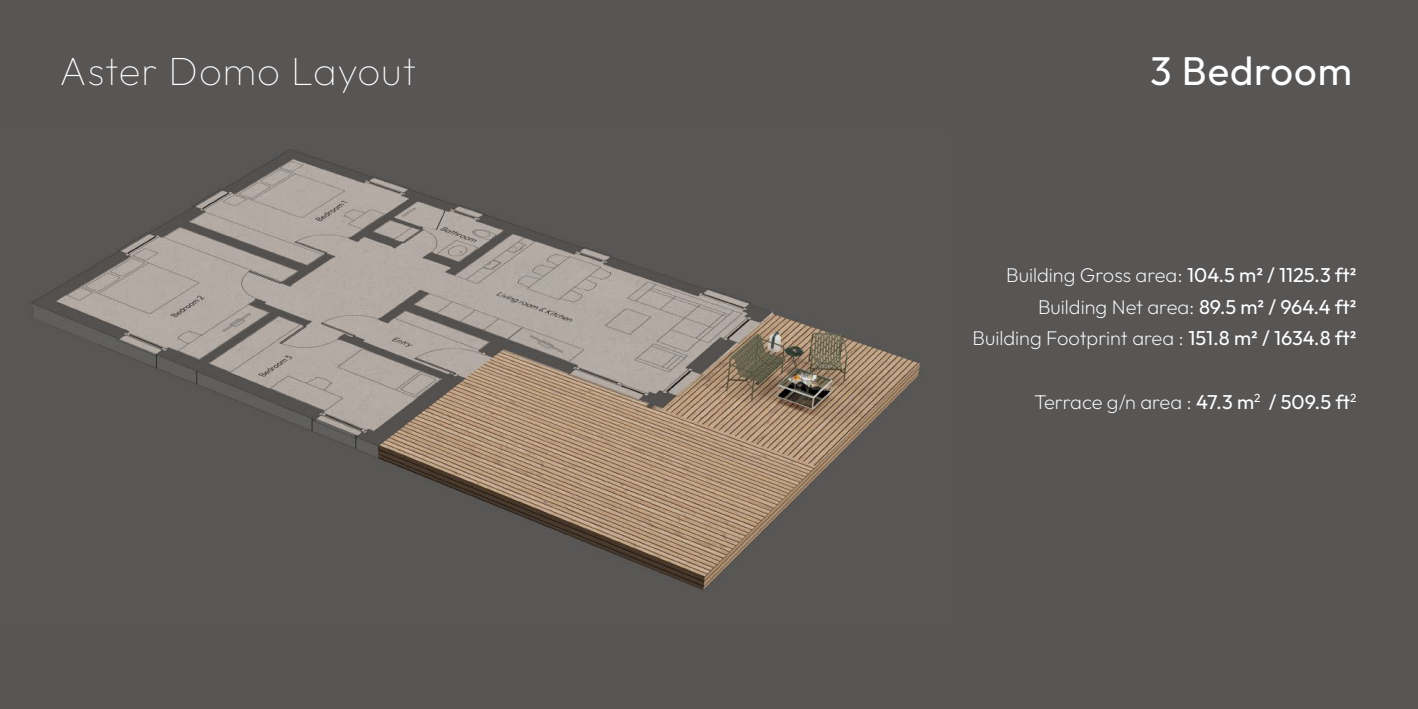
<style>
.page{position:relative;width:1418px;height:709px;background:#fff}
.page>*{position:absolute;margin:0;border:0;box-sizing:border-box;transform-origin:0 0}
.t1{font:100 40px "Outfit";letter-spacing:.025em;color:#fff}
.t2{font:40px "Outfit";letter-spacing:.025em;color:#fff}
.t3{font:200 20px/31.8px "Outfit";color:#fff;text-align:right}
.s1{font-weight:400}
</style>
<div class="page">
<div style="left:0;top:0;width:1417px;height:709px;background:#585655"></div>
<img style="left:32px;top:150px;width:889px;height:441px">
<h1 class="t1" style="left:60px;top:48px;width:358px">Aster Domo Layout</h1>
<h1 class="t2" style="left:1150px;top:48px;width:203px">3 Bedroom</h1>
<p class="t3" style="left:972px;top:259px;width:385px">Building Gross area: <span class="s1">104.5 m² / 1125.3 ft²<br></span>Building Net area: <span class="s1">89.5 m² / 964.4 ft²<br></span>Building Footprint area : <span class="s1">151.8 m² / 1634.8 ft²</span></p>
<p class="t3" style="left:1034px;top:386px;width:324px">Terrace g/n area : <span class="s1">47.3 m</span><sup>2</sup> <span class="s1">/ 509.5 ft</span><sup>2</sup></p>
</div>
